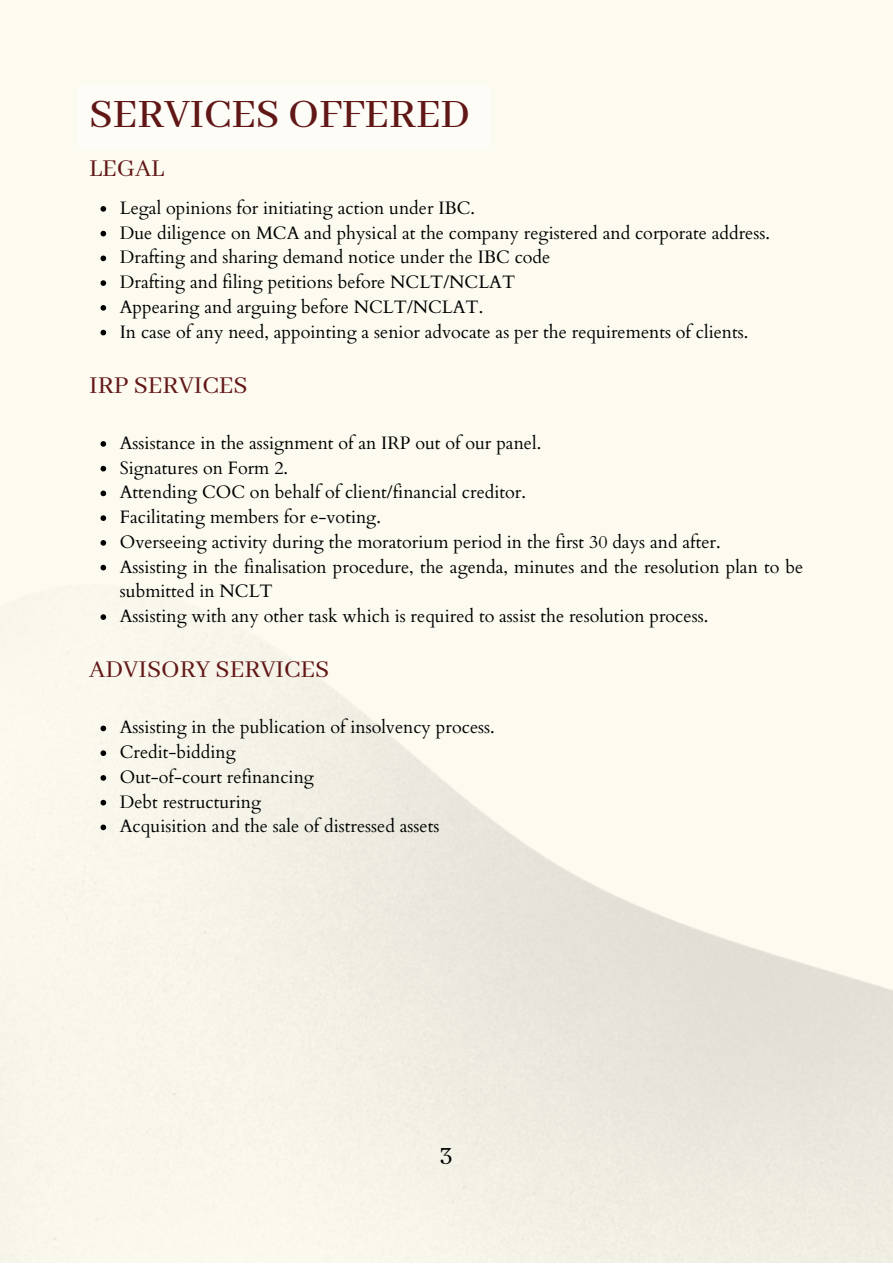
<style>
.page{position:relative;width:893px;height:1264px;background:#fff}
.page>*{position:absolute;margin:0;border:0;box-sizing:border-box;transform-origin:0 0}
.t1{font:500 45px "Abhaya Libre";color:#621717}
.t2{font:27px "Abhaya Libre";color:#621717}
.t3{font:27px "Abhaya Libre";color:#000}
.t4{font:18px/24.8px "Cardo";color:#000}
</style>
<div class="page">
<div style="left:0;top:0;width:892px;height:1262px;background:#fdfaf0"></div>
<img style="left:2px;top:282px;width:890px;height:980px">
<svg style="left:100px;top:206px;width:6px;height:6px"></svg>
<svg style="left:100px;top:231px;width:6px;height:5px"></svg>
<svg style="left:100px;top:255px;width:6px;height:6px"></svg>
<svg style="left:100px;top:280px;width:6px;height:6px"></svg>
<svg style="left:100px;top:305px;width:6px;height:6px"></svg>
<svg style="left:100px;top:330px;width:6px;height:5px"></svg>
<svg style="left:100px;top:441px;width:6px;height:6px"></svg>
<svg style="left:100px;top:466px;width:6px;height:5px"></svg>
<svg style="left:100px;top:490px;width:6px;height:6px"></svg>
<svg style="left:100px;top:515px;width:6px;height:6px"></svg>
<svg style="left:100px;top:540px;width:6px;height:5px"></svg>
<svg style="left:100px;top:565px;width:6px;height:5px"></svg>
<svg style="left:100px;top:614px;width:6px;height:6px"></svg>
<svg style="left:100px;top:725px;width:6px;height:6px"></svg>
<svg style="left:100px;top:750px;width:6px;height:6px"></svg>
<svg style="left:100px;top:775px;width:6px;height:5px"></svg>
<svg style="left:100px;top:799px;width:6px;height:6px"></svg>
<svg style="left:100px;top:824px;width:6px;height:6px"></svg>
<div style="left:78px;top:84px;width:412px;height:65px;background:#fdfcf7"></div>
<h1 class="t1" style="left:89px;top:90px;width:382px">SERVICES OFFERED</h1>
<h2 class="t2" style="left:89px;top:153px;width:76px">LEGAL</h2>
<p class="t4" style="left:120px;top:196px;width:651px">Legal opinions for initiating action under IBC.<br>Due diligence on MCA and physical at the company registered and corporate address.<br>Drafting and sharing demand notice under the IBC code<br>Drafting and filing petitions before NCLT/NCLAT<br>Appearing and arguing before NCLT/NCLAT.<br>In case of any need, appointing a senior advocate as per the requirements of clients.</p>
<h2 class="t2" style="left:89px;top:370px;width:160px">IRP SERVICES</h2>
<p class="t4" style="left:120px;top:431px;width:685px">Assistance in the assignment of an IRP out of our panel.<br>Signatures on Form 2.<br>Attending COC on behalf of client/financial creditor.<br>Facilitating members for e-voting.<br>Overseeing activity during the moratorium period in the first 30 days and after.<br>Assisting in the finalisation procedure, the agenda, minutes and the resolution plan to be submitted in NCLT<br>Assisting with any other task which is required to assist the resolution process.</p>
<h2 class="t2" style="left:89px;top:654px;width:241px">ADVISORY SERVICES</h2>
<p class="t4" style="left:120px;top:715px;width:376px">Assisting in the publication of insolvency process.<br>Credit-bidding<br>Out-of-court refinancing<br>Debt restructuring<br>Acquisition and the sale of distressed assets</p>
<h2 class="t3" style="left:439px;top:1139px;width:15px">3</h2>
</div>
